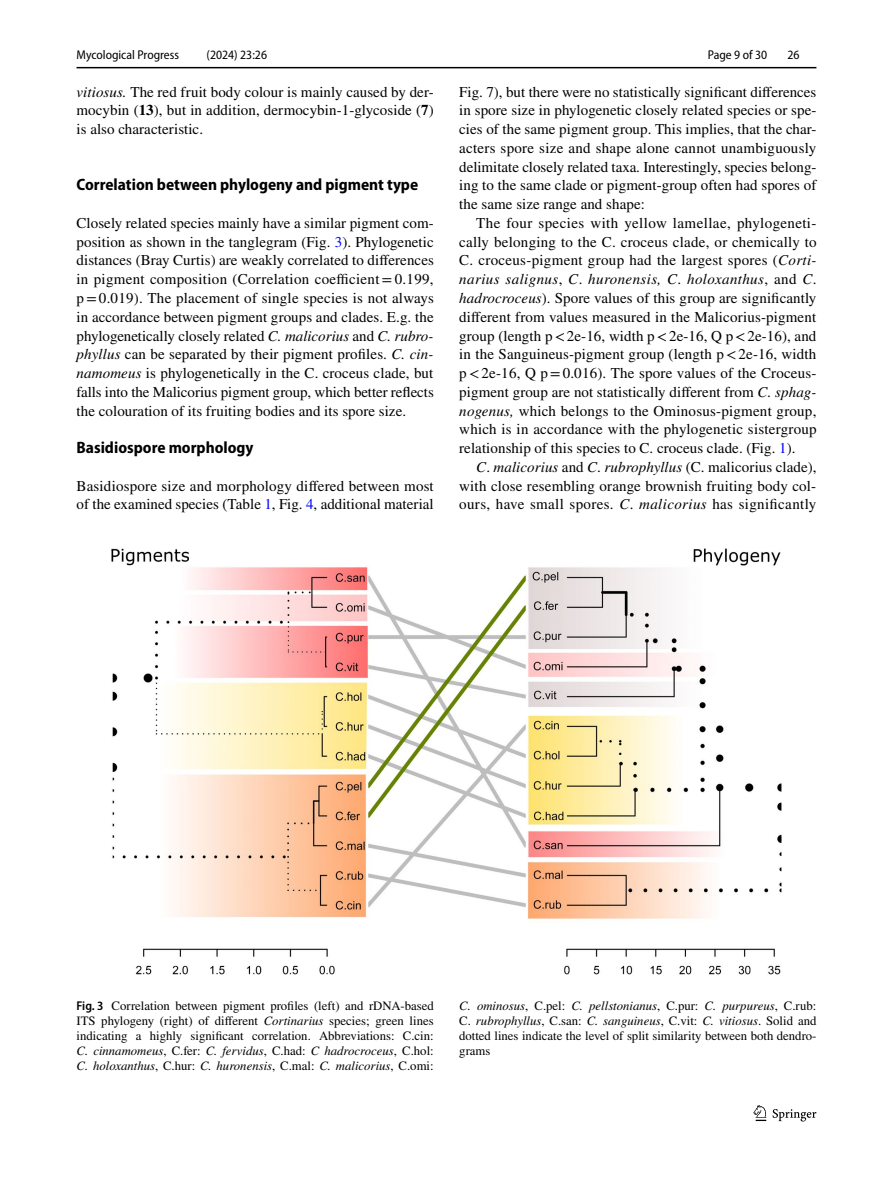
<style>
.page{position:relative;width:893px;height:1187px;background:#fff}
.page>*{position:absolute;margin:0;border:0;box-sizing:border-box;transform-origin:0 0}
.t1{font:700 semi-condensed 16.5px "Myriad Pro";color:#000}
.t2{font:15px/18.8px "STIX";letter-spacing:.005em;color:#000;text-align:justify}
.t3{font:12.75px/15px "STIX";color:#000;text-align:justify}
.t4{font:semi-condensed 12.75px "Myriad Pro";color:#000}
.s1{font-style:italic}
.s2{font-weight:700}
.s3{color:#00f}
.s4{font-family:"Myriad Pro";font-weight:600;font-stretch:semi-condensed}
</style>
<div class="page">
<hr style="left:77px;top:67px;width:739px;height:1px;background:#000">
<svg style="left:753px;top:1105px;width:13px;height:15px"></svg>
<svg style="left:773px;top:1109px;width:43px;height:12px"></svg>
<img style="left:112px;top:548px;width:669px;height:426px">
<p class="t4" style="left:77px;top:48px;width:104px">Mycological Progress</p>
<p class="t4" style="left:206px;top:48px;width:62px">(2024) 23:26</p>
<p class="t4" style="left:708px;top:48px;width:61px">Page 9 of 30</p>
<p class="t4" style="left:787px;top:48px;width:14px">26</p>
<p class="t2" style="left:77px;top:83px;width:359px"><span class="s1">vitiosus.</span> The red fruit body colour is mainly caused by der&shy;mocybin (<span class="s2">13</span>), but in addition, dermocybin-1-glycoside (<span class="s2">7</span>) is also characteristic.</p>
<p class="t2" style="left:459px;top:83px;width:359px">Fig. 7), but there were no statistically significant differences in spore size in phylogenetic closely related species or spe&shy;cies of the same pigment group. This implies, that the char&shy;acters spore size and shape alone cannot unambiguously delimitate closely related taxa. Interestingly, species belong&shy;ing to the same clade or pigment-group often had spores of the same size range and shape:</p>
<p class="t2" style="left:459px;top:214px;width:359px;text-indent:17px">The four species with yellow lamellae, phylogeneti&shy;cally belonging to the C. croceus clade, or chemically to C. croceus-pigment group had the largest spores (<span class="s1">Corti&shy;narius salignus</span>, <span class="s1">C</span>. <span class="s1">huronensis, C</span>. <span class="s1">holoxanthus</span>, and <span class="s1">C</span>. <span class="s1">hadrocroceus</span>). Spore values of this group are significantly different from values measured in the Malicorius-pigment group (length p&lt;2e-16, width p&lt;2e-16, Q p&lt;2e-16), and in the Sanguineus-pigment group (length p&lt;2e-16, width p&lt;2e-16, Q p=0.016). The spore values of the Croceus&shy;pigment group are not statistically different from <span class="s1">C. sphag&shy;nogenus,</span> which belongs to the Ominosus-pigment group, which is in accordance with the phylogenetic sistergroup relationship of this species to C. croceus clade. (Fig. <span class="s3">1</span>).</p>
<p class="t2" style="left:459px;top:458px;width:359px;text-indent:17px"><span class="s1">C</span>. <span class="s1">malicorius</span> and <span class="s1">C</span>. <span class="s1">rubrophyllus</span> (C. malicorius clade), with close resembling orange brownish fruiting body col&shy;ours, have small spores. <span class="s1">C</span>. <span class="s1">malicorius</span> has significantly</p>
<p class="t1" style="left:77px;top:176px;width:343px">Correlation between phylogeny and pigment type</p>
<p class="t2" style="left:77px;top:214px;width:359px">Closely related species mainly have a similar pigment com&shy;position as shown in the tanglegram (Fig. <span class="s3">3</span>). Phylogenetic distances (Bray Curtis) are weakly correlated to differences in pigment composition (Correlation coefficient=0.199, p=0.019). The placement of single species is not always in accordance between pigment groups and clades. E.g. the phylogenetically closely related <span class="s1">C. malicorius</span> and <span class="s1">C. rubro&shy;phyllus</span> can be separated by their pigment profiles. <span class="s1">C. cin&shy;namomeus</span> is phylogenetically in the C. croceus clade, but falls into the Malicorius pigment group, which better reflects the colouration of its fruiting bodies and its spore size.</p>
<p class="t1" style="left:77px;top:438px;width:179px">Basidiospore morphology</p>
<p class="t2" style="left:77px;top:477px;width:359px">Basidiospore size and morphology differed between most of the examined species (Table <span class="s3">1</span>, Fig. <span class="s3">4</span>, additional material</p>
<p class="t3" style="left:77px;top:998px;width:359px"><span class="s4">Fig. 3</span> Correlation between pigment profiles (left) and rDNA-based ITS phylogeny (right) of different <span class="s1">Cortinarius</span> species; green lines indicating a highly significant correlation. Abbreviations: C.cin:<br><span class="s1">C. cinnamomeus</span>, C.fer: <span class="s1">C. fervidus</span>, C.had: <span class="s1">C hadrocroceus</span>, C.hol:<br><span class="s1">C. holoxanthus</span>, C.hur: <span class="s1">C. huronensis</span>, C.mal: <span class="s1">C. malicorius</span>, C.omi:</p>
<p class="t3" style="left:459px;top:998px;width:359px"><span class="s1">C. ominosus</span>, C.pel: <span class="s1">C. pellstonianus</span>, C.pur: <span class="s1">C. purpureus</span>, C.rub:<br>C. <span class="s1">rubrophyllus</span>, C.san: <span class="s1">C. sanguineus</span>, C.vit: <span class="s1">C. vitiosus</span>. Solid and dotted lines indicate the level of split similarity between both dendro&shy;grams</p>
</div>
